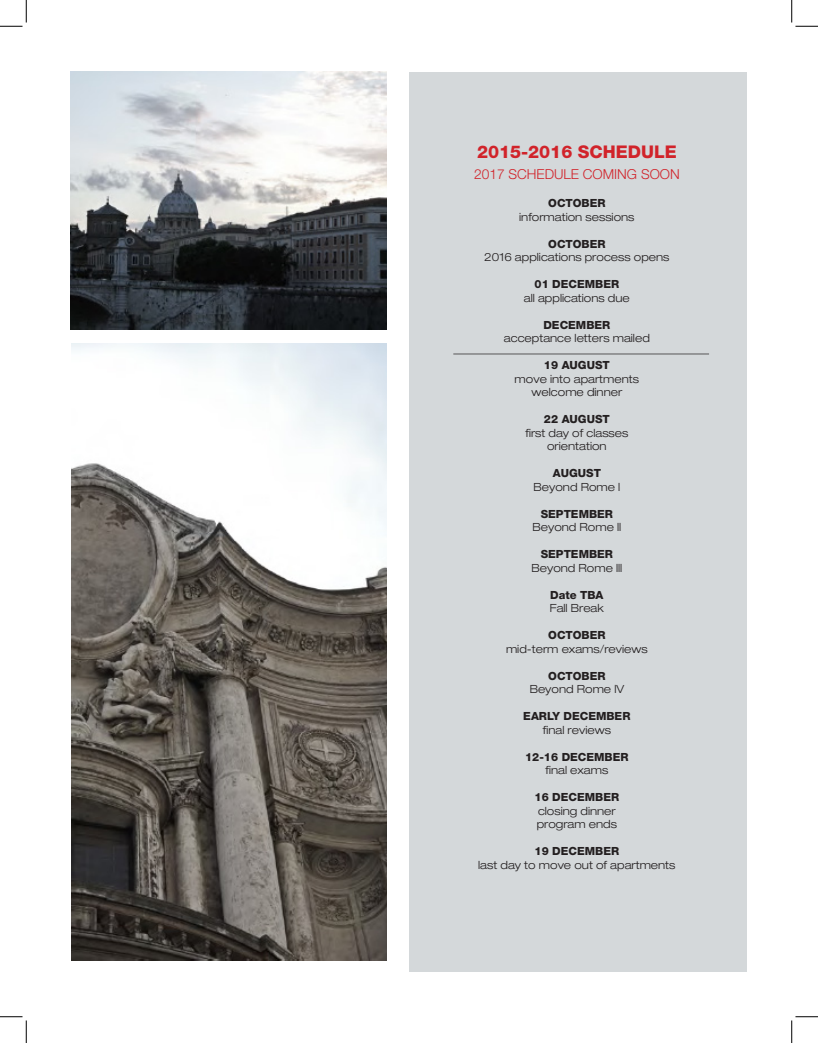
<style>
.page{position:relative;width:818px;height:1043px;background:#fff}
.page>*{position:absolute;margin:0;border:0;box-sizing:border-box;transform-origin:0 0}
.t1{font:800 17.5px "Helvetica Neue LT Pro";color:#d1232a}
.t2{font:300 13.75px "Helvetica Neue LT Pro";color:#d1232a}
.t3{font:300 expanded 11.25px "Helvetica Neue LT Pro";color:#231f20}
.t4{font:800 11.25px "Helvetica Neue LT Pro";color:#231f20}
</style>
<div class="page">
<div style="left:409px;top:72px;width:337px;height:899px;background:#d4d8da"></div>
<img style="left:71px;top:71px;width:315px;height:258px">
<img style="left:71px;top:343px;width:315px;height:617px">
<hr style="left:453px;top:353px;width:256px;height:1px;background:#231f20">
<svg style="left:0;top:0;width:27px;height:27px"></svg>
<svg style="left:0;top:1016px;width:27px;height:26px"></svg>
<svg style="left:791px;top:0;width:27px;height:27px"></svg>
<svg style="left:791px;top:1016px;width:27px;height:26px"></svg>
<p class="t1" style="left:477px;top:141px;width:201px">2015-2016 SCHEDULE</p>
<p class="t2" style="left:474px;top:165px;width:207px">2017 SCHEDULE COMING SOON</p>
<p class="t4" style="left:548px;top:196px;width:59px">OCTOBER</p>
<p class="t3" style="left:519px;top:210px;width:117px">information sessions</p>
<p class="t4" style="left:548px;top:237px;width:59px">OCTOBER</p>
<p class="t3" style="left:484px;top:250px;width:187px">2016 applications process opens</p>
<p class="t4" style="left:534px;top:277px;width:86px">01 DECEMBER</p>
<p class="t3" style="left:524px;top:291px;width:107px">all applications due</p>
<p class="t4" style="left:543px;top:318px;width:68px">DECEMBER</p>
<p class="t3" style="left:504px;top:331px;width:147px">acceptance letters mailed</p>
<p class="t4" style="left:544px;top:358px;width:67px">19 AUGUST</p>
<p class="t3" style="left:514px;top:372px;width:126px">move into apartments</p>
<p class="t3" style="left:531px;top:385px;width:92px">welcome dinner</p>
<p class="t4" style="left:544px;top:412px;width:67px">22 AUGUST</p>
<p class="t3" style="left:525px;top:426px;width:104px">first day of classes</p>
<p class="t3" style="left:547px;top:439px;width:61px">orientation</p>
<p class="t4" style="left:552px;top:466px;width:50px">AUGUST</p>
<p class="t3" style="left:533px;top:480px;width:88px">Beyond Rome l</p>
<p class="t4" style="left:540px;top:507px;width:74px">SEPTEMBER</p>
<p class="t3" style="left:532px;top:520px;width:90px">Beyond Rome ll</p>
<p class="t4" style="left:540px;top:547px;width:74px">SEPTEMBER</p>
<p class="t3" style="left:531px;top:561px;width:92px">Beyond Rome lll</p>
<p class="t4" style="left:550px;top:588px;width:55px">Date TBA</p>
<p class="t3" style="left:549px;top:601px;width:56px">Fall Break</p>
<p class="t4" style="left:548px;top:628px;width:59px">OCTOBER</p>
<p class="t3" style="left:506px;top:642px;width:143px">mid-term exams/reviews</p>
<p class="t4" style="left:548px;top:669px;width:59px">OCTOBER</p>
<p class="t3" style="left:529px;top:682px;width:96px">Beyond Rome lV</p>
<p class="t4" style="left:523px;top:709px;width:109px">EARLY DECEMBER</p>
<p class="t3" style="left:542px;top:723px;width:70px">final reviews</p>
<p class="t4" style="left:525px;top:750px;width:105px">12-16 DECEMBER</p>
<p class="t3" style="left:545px;top:763px;width:64px">final exams</p>
<p class="t4" style="left:534px;top:790px;width:86px">16 DECEMBER</p>
<p class="t3" style="left:538px;top:804px;width:79px">closing dinner</p>
<p class="t3" style="left:536px;top:817px;width:82px">program ends</p>
<p class="t4" style="left:534px;top:844px;width:86px">19 DECEMBER</p>
<p class="t3" style="left:478px;top:858px;width:199px">last day to move out of apartments</p>
</div>
